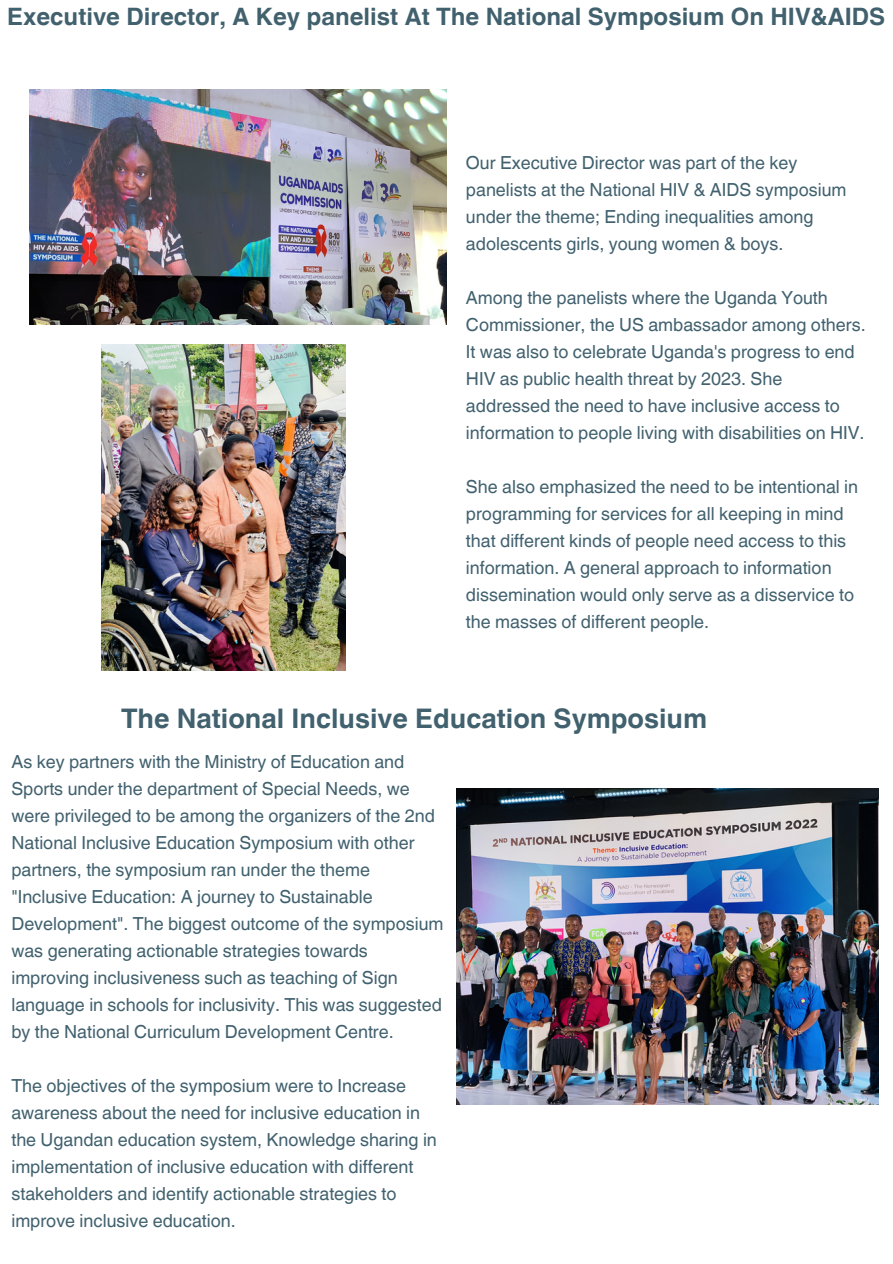
<style>
.page{position:relative;width:893px;height:1264px;background:#fff}
.page>*{position:absolute;margin:0;border:0;box-sizing:border-box;transform-origin:0 0}
.t1{font:700 27px "Helvetica World";color:#41616e}
.t2{font:700 24px "Helvetica World";color:#41616e}
.t3{font:18px/27px "Helvetica World";color:#41616e}
</style>
<div class="page">
<img style="left:29px;top:89px;width:417px;height:235px">
<img style="left:102px;top:344px;width:243px;height:326px">
<img style="left:456px;top:788px;width:422px;height:316px">
<h2 class="t2" style="left:7px;top:-4px;width:879px">Executive Director, A Key panelist At The National Symposium On HIV&amp;AIDS</h2>
<p class="t3" style="left:466px;top:149px;width:382px">Our Executive Director was part of the key panelists at the National HIV &amp; AIDS symposium under the theme; Ending inequalities among adolescents girls, young women &amp; boys.</p>
<p class="t3" style="left:466px;top:284px;width:401px">Among the panelists where the Uganda Youth Commissioner, the US ambassador among others.<br>It was also to celebrate Uganda's progress to end HIV as public health threat by 2023. She addressed the need to have inclusive access to information to people living with disabilities on HIV.</p>
<p class="t3" style="left:466px;top:473px;width:393px">She also emphasized the need to be intentional in programming for services for all keeping in mind that different kinds of people need access to this information. A general approach to information dissemination would only serve as a disservice to the masses of different people.</p>
<h1 class="t1" style="left:121px;top:696px;width:587px">The National Inclusive Education Symposium</h1>
<p class="t3" style="left:11px;top:748px;width:433px">As key partners with the Ministry of Education and Sports under the department of Special Needs, we were privileged to be among the organizers of the 2nd National Inclusive Education Symposium with other partners, the symposium ran under the theme "Inclusive Education: A journey to Sustainable Development". The biggest outcome of the symposium was generating actionable strategies towards improving inclusiveness such as teaching of Sign language in schools for inclusivity. This was suggested by the National Curriculum Development Centre.</p>
<p class="t3" style="left:11px;top:1072px;width:427px">The objectives of the symposium were to Increase awareness about the need for inclusive education in the Ugandan education system, Knowledge sharing in implementation of inclusive education with different stakeholders and identify actionable strategies to improve inclusive education.</p>
</div>
